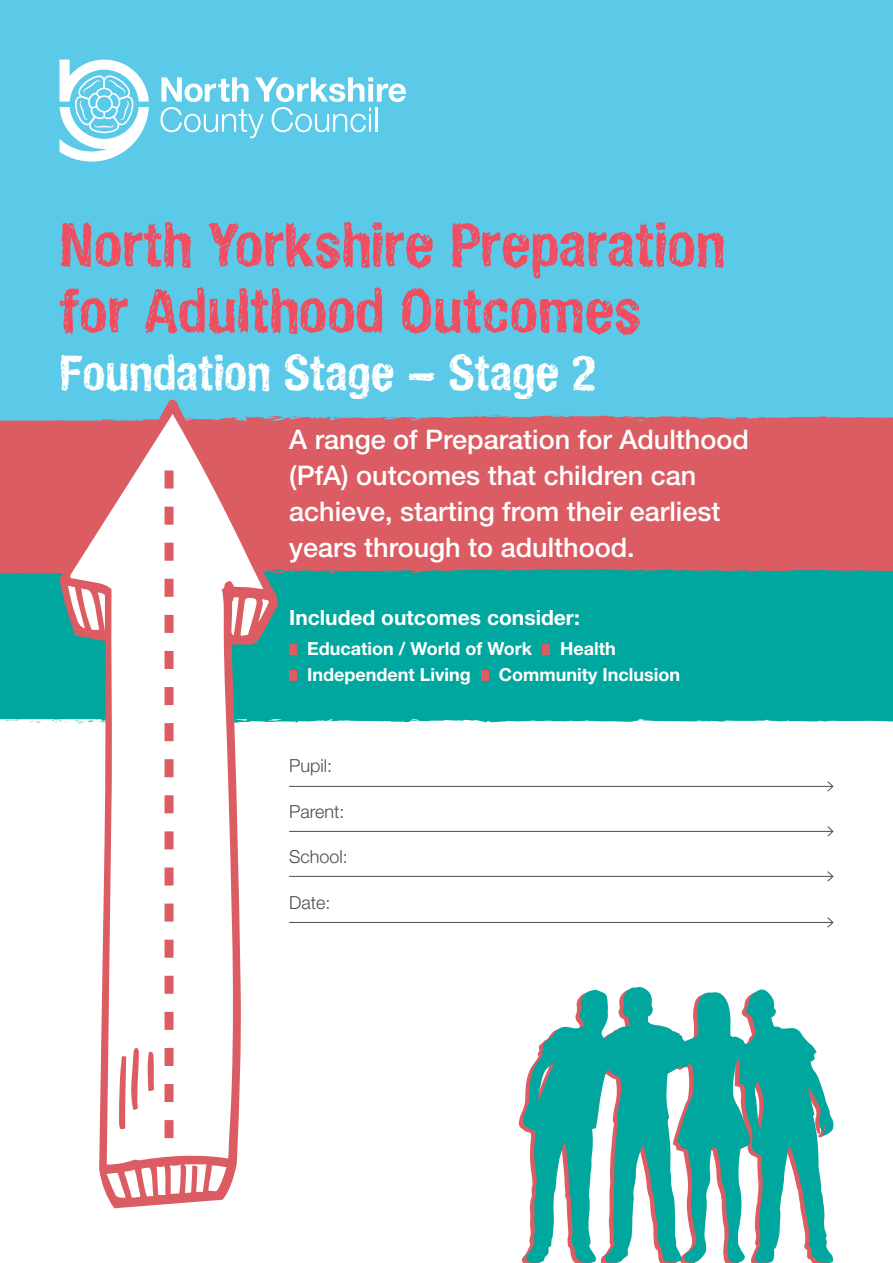
<style>
.page{position:relative;width:893px;height:1263px;background:#fff}
.page>*{position:absolute;margin:0;border:0;box-sizing:border-box;transform-origin:0 0}
.t1{font:60px/66px "Hand Vetica";color:#f04e60}
.t2{font:48px "Hand Vetica";color:#fff}
.t3{font:500 27px/36px "Helvetica Neue LT Std";color:#fff}
.t4{font:700 21px "Helvetica Neue LT Std";color:#fff}
.t5{font:700 18px "Helvetica Neue LT Std";color:#fff}
.t6{font:300 18px "Helvetica Neue LT Std";color:#4d4d4f}
</style>
<div class="page">
<div style="left:0;top:0;width:893px;height:577px;background:#5bcae9"></div>
<div style="left:0;top:415px;width:893px;height:153px;background:#db5d63"></div>
<div style="left:0;top:568px;width:893px;height:155px;background:#00a79e"></div>
<svg style="left:59px;top:399px;width:219px;height:809px"></svg>
<svg style="left:70px;top:414px;width:193px;height:750px"></svg>
<svg style="left:118px;top:1047px;width:21px;height:83px"></svg>
<svg style="left:147px;top:1051px;width:7px;height:40px"></svg>
<svg style="left:106px;top:1164px;width:120px;height:35px"></svg>
<svg style="left:68px;top:585px;width:37px;height:46px"></svg>
<svg style="left:231px;top:596px;width:38px;height:41px"></svg>
<svg style="left:165px;top:470px;width:9px;height:668px"></svg>
<svg style="left:523px;top:987px;width:311px;height:276px;fill:#00a79e"></svg>
<svg style="left:160px;top:77px;width:246px;height:61px"></svg>
<hr style="left:375px;top:108px;width:2px;height:24px;background:#fff">
<svg style="left:60px;top:60px;width:89px;height:102px"></svg>
<hr style="left:289px;top:786px;width:544px;height:1px;background:#4d4d4f">
<svg style="left:827px;top:781px;width:7px;height:11px"></svg>
<hr style="left:289px;top:831px;width:544px;height:1px;background:#4d4d4f">
<svg style="left:827px;top:826px;width:7px;height:11px"></svg>
<hr style="left:289px;top:876px;width:544px;height:1px;background:#4d4d4f">
<svg style="left:827px;top:871px;width:7px;height:11px"></svg>
<hr style="left:289px;top:922px;width:544px;height:1px;background:#4d4d4f">
<svg style="left:827px;top:917px;width:7px;height:11px"></svg>
<div style="left:289px;top:644px;width:8px;height:11px;background:#db5d63"></div>
<div style="left:542px;top:644px;width:8px;height:11px;background:#db5d63"></div>
<div style="left:289px;top:670px;width:8px;height:11px;background:#db5d63"></div>
<div style="left:481px;top:670px;width:8px;height:11px;background:#db5d63"></div>
<h1 class="t1" style="left:60px;top:210px;width:668px">North Yorkshire Preparation for Adulthood Outcomes</h1>
<h2 class="t2" style="left:60px;top:342px;width:538px">Foundation Stage – Stage 2</h2>
<p class="t3" style="left:289px;top:421px;width:461px">A range of Preparation for Adulthood (PfA) outcomes that children can achieve, starting from their earliest years through to adulthood.</p>
<p class="t4" style="left:289px;top:605px;width:292px">Included outcomes consider:</p>
<p class="t5" style="left:307px;top:638px;width:226px">Education / World of Work</p>
<p class="t5" style="left:560px;top:638px;width:57px">Health</p>
<p class="t5" style="left:307px;top:664px;width:165px">Independent Living</p>
<p class="t5" style="left:499px;top:664px;width:183px">Community Inclusion</p>
<p class="t6" style="left:289px;top:755px;width:45px">Pupil:</p>
<p class="t6" style="left:289px;top:800px;width:57px">Parent:</p>
<p class="t6" style="left:289px;top:846px;width:60px">School:</p>
<p class="t6" style="left:289px;top:891px;width:43px">Date:</p>
</div>
